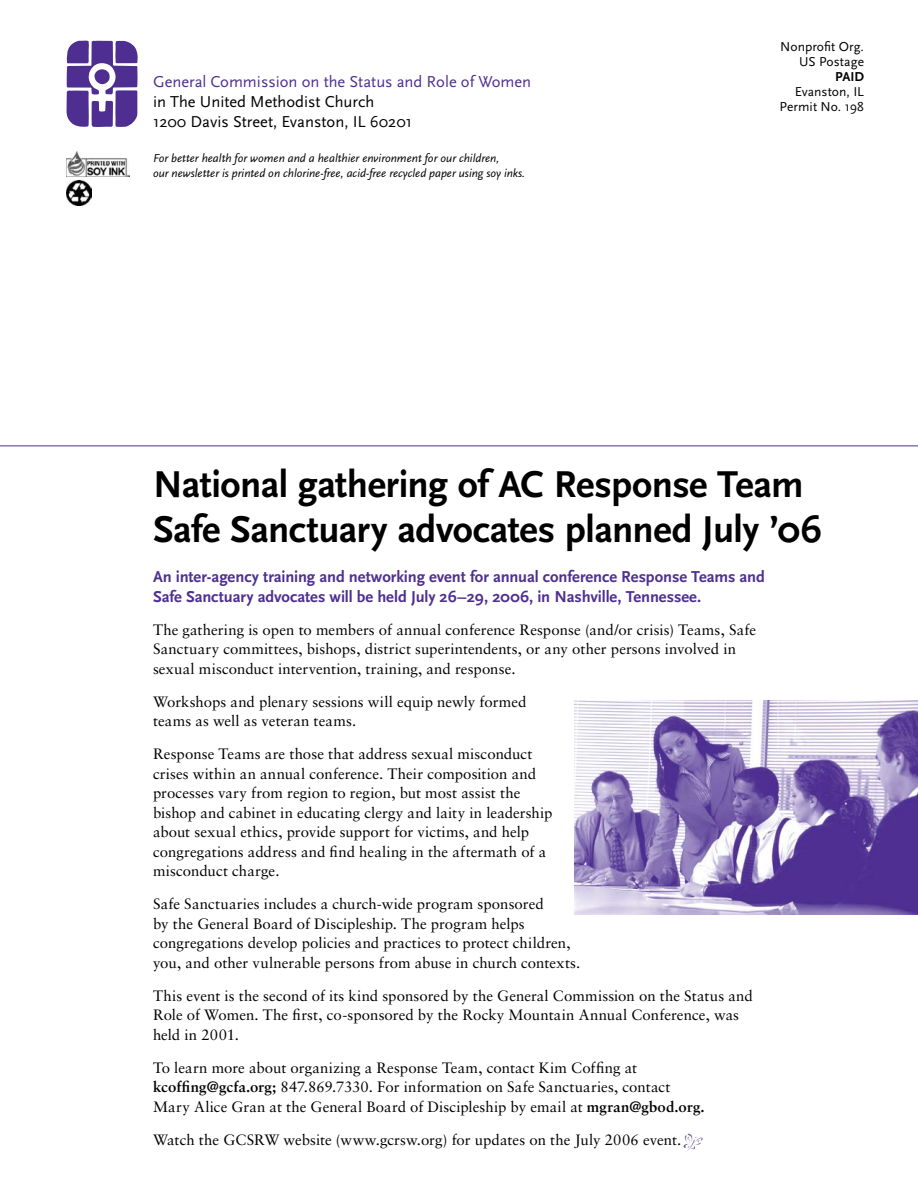
<style>
.page{position:relative;width:918px;height:1188px;background:#fff}
.page>*{position:absolute;margin:0;border:0;box-sizing:border-box;transform-origin:0 0}
.t1{font:700 39px/45px "Scala Sans";letter-spacing:-.015em;color:#000}
.t2{font:700 16.5px/19.5px "Scala Sans";letter-spacing:-.005em;color:#4e2f91}
.t3{font:16.5px/19.8px "Scala Sans";color:#000}
.t4{font:16.5px "Scala Sans";color:#4e2f91}
.t5{font:15px/19.5px "Sabon";letter-spacing:.005em;color:#000}
.t6{font:13.5px/15px "Scala Sans";color:#000;text-align:right}
.t7{font:700 13.5px "Scala Sans";color:#000}
.t8{font:italic 12px/14.4px "Scala Sans";color:#000}
.s1{font-weight:700}
</style>
<div class="page">
<img style="left:574px;top:701px;width:344px;height:213px">
<svg style="left:66px;top:40px;width:72px;height:87px"></svg>
<hr style="left:0;top:446px;width:918px;height:1px;background:#4e2f91">
<img style="left:66px;top:181px;width:25px;height:25px">
<img style="left:66px;top:151px;width:63px;height:26px">
<svg style="left:688px;top:1134px;width:4px;height:8px"></svg>
<p class="t4" style="left:153px;top:73px;width:380px">General Commission on the Status and Role of Women</p>
<p class="t3" style="left:153px;top:92px;width:261px">in The United Methodist Church<br>1200 Davis Street, Evanston, IL 60201</p>
<p class="t8" style="left:153px;top:151px;width:374px">For better health for women and a healthier environment for our children,<br>our newsletter is printed on chlorine-free, acid-free recycled paper using soy inks.</p>
<p class="t6" style="left:780px;top:39px;width:85px">Nonprofit Org.<br>US Postage</p>
<p class="t7" style="left:835px;top:69px;width:30px">PAID</p>
<p class="t6" style="left:780px;top:84px;width:86px">Evanston, IL<br>Permit No. 198</p>
<h1 class="t1" style="left:153px;top:462px;width:670px">National gathering of AC Response Team<br>Safe Sanctuary advocates planned July ’06</h1>
<p class="t2" style="left:153px;top:568px;width:613px">An inter-agency training and networking event for annual conference Response Teams and<br>Safe Sanctuary advocates will be held July 26–29, 2006, in Nashville, Tennessee.</p>
<p class="t5" style="left:153px;top:620px;width:605px">The gathering is open to members of annual conference Response (and/or crisis) Teams, Safe<br>Sanctuary committees, bishops, district superintendents, or any other persons involved in sexual misconduct intervention, training, and response.</p>
<p class="t5" style="left:153px;top:692px;width:375px">Workshops and plenary sessions will equip newly formed teams as well as veteran teams.</p>
<p class="t5" style="left:153px;top:744px;width:401px">Response Teams are those that address sexual misconduct crises within an annual conference. Their composition and processes vary from region to region, but most assist the bishop and cabinet in educating clergy and laity in leadership about sexual ethics, provide support for victims, and help congregations address and find healing in the aftermath of a misconduct charge.</p>
<p class="t5" style="left:153px;top:894px;width:429px">Safe Sanctuaries includes a church-wide program sponsored<br>by the General Board of Discipleship. The program helps congregations develop policies and practices to protect children, you, and other vulnerable persons from abuse in church contexts.</p>
<p class="t5" style="left:153px;top:986px;width:601px">This event is the second of its kind sponsored by the General Commission on the Status and<br>Role of Women. The first, co-sponsored by the Rocky Mountain Annual Conference, was held in 2001.</p>
<p class="t5" style="left:153px;top:1058px;width:553px">To learn more about organizing a Response Team, contact Kim Coffing at <span class="s1">kcoffing@gcfa.org;</span> 847.869.7330. For information on Safe Sanctuaries, contact<br>Mary Alice Gran at the General Board of Discipleship by email at <span class="s1">mgran@gbod.org.</span></p>
<p class="t5" style="left:153px;top:1130px;width:530px">Watch the GCSRW website (www.gcrsw.org) for updates on the July 2006 event.</p>
</div>
